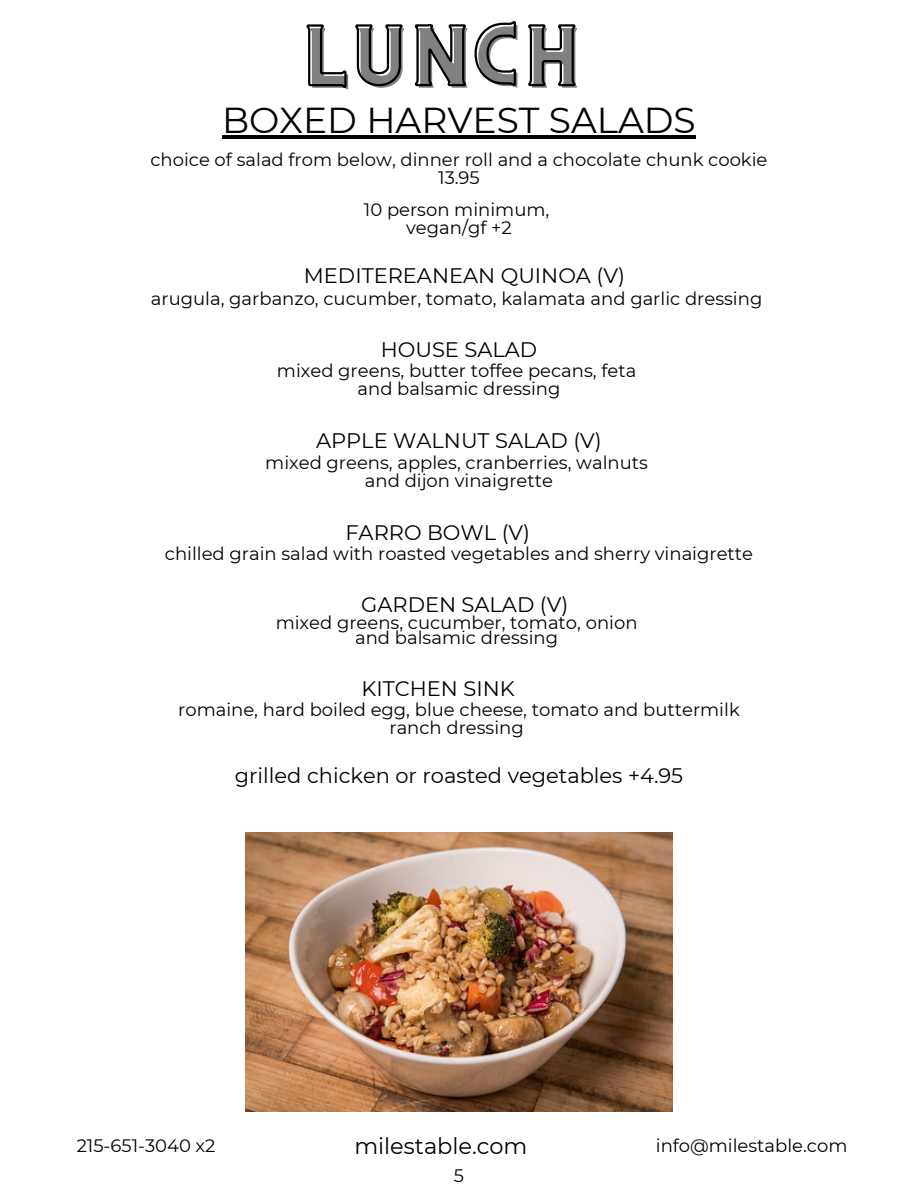
<style>
.page{position:relative;width:918px;height:1188px;background:#fff}
.page>*{position:absolute;margin:0;border:0;box-sizing:border-box;transform-origin:0 0}
.t1{font:60px "CS Gordon Vintage";color:#808080}
.t2{font:36px "Montserrat";color:#000}
.t3{font:22.5px "Montserrat";color:#000}
.t4{font:21px "Montserrat";color:#000}
.t5{font:18px/18px "Montserrat";color:#000;text-align:center}
</style>
<div class="page">
<img style="left:245px;top:832px;width:428px;height:279px">
<hr style="left:222px;top:136px;width:474px;height:3px;background:#000">
<svg style="left:306px;top:21px;width:270px;height:67px"></svg>
<h1 class="t1" style="left:303px;top:32px;width:283px">LUNCH</h1>
<p class="t2" style="left:222px;top:99px;width:475px">BOXED HARVEST SALADS</p>
<h2 class="t5" style="left:150px;top:151px;width:619px">choice of salad from below, dinner roll and a chocolate chunk cookie</h2>
<p class="t5" style="left:438px;top:169px;width:43px">13.95</p>
<p class="t5" style="left:364px;top:200px;width:187px">10 person minimum,</p>
<h3 class="t5" style="left:406px;top:218px;width:107px">vegan/gf +2</h3>
<p class="t4" style="left:304px;top:263px;width:323px">MEDITEREANEAN QUINOA (V)</p>
<h3 class="t5" style="left:151px;top:290px;width:613px">arugula, garbanzo, cucumber, tomato, kalamata and garlic dressing</h3>
<p class="t4" style="left:381px;top:337px;width:158px">HOUSE SALAD</p>
<p class="t5" style="left:277px;top:362px;width:361px">mixed greens, butter toffee pecans, feta</p>
<h3 class="t5" style="left:358px;top:380px;width:204px">and balsamic dressing</h3>
<p class="t4" style="left:316px;top:428px;width:287px">APPLE WALNUT SALAD (V)</p>
<p class="t5" style="left:265px;top:453px;width:384px">mixed greens, apples, cranberries, walnuts</p>
<h3 class="t5" style="left:365px;top:471px;width:190px">and dijon vinaigrette</h3>
<h4 class="t4" style="left:345px;top:519px;width:186px">FARRO BOWL (V)</h4>
<p class="t5" style="left:165px;top:544px;width:590px">chilled grain salad with roasted vegetables and sherry vinaigrette</p>
<h3 class="t4" style="left:361px;top:592px;width:209px">GARDEN SALAD (V)</h3>
<p class="t5" style="left:276px;top:614px;width:363px">mixed greens, cucumber, tomato, onion</p>
<p class="t5" style="left:355px;top:628px;width:204px">and balsamic dressing</p>
<h3 class="t4" style="left:361px;top:676px;width:155px">KITCHEN SINK</h3>
<p class="t5" style="left:178px;top:701px;width:563px">romaine, hard boiled egg, blue cheese, tomato and buttermilk ranch dressing</p>
<p class="t4" style="left:235px;top:763px;width:450px">grilled chicken or roasted vegetables +4.95</p>
<h4 class="t5" style="left:77px;top:1136px;width:140px">215-651-3040 x2</h4>
<p class="t3" style="left:354px;top:1132px;width:175px">milestable.com</p>
<p class="t5" style="left:656px;top:1136px;width:193px">info@milestable.com</p>
<p class="t5" style="left:454px;top:1166px;width:12px">5</p>
</div>
